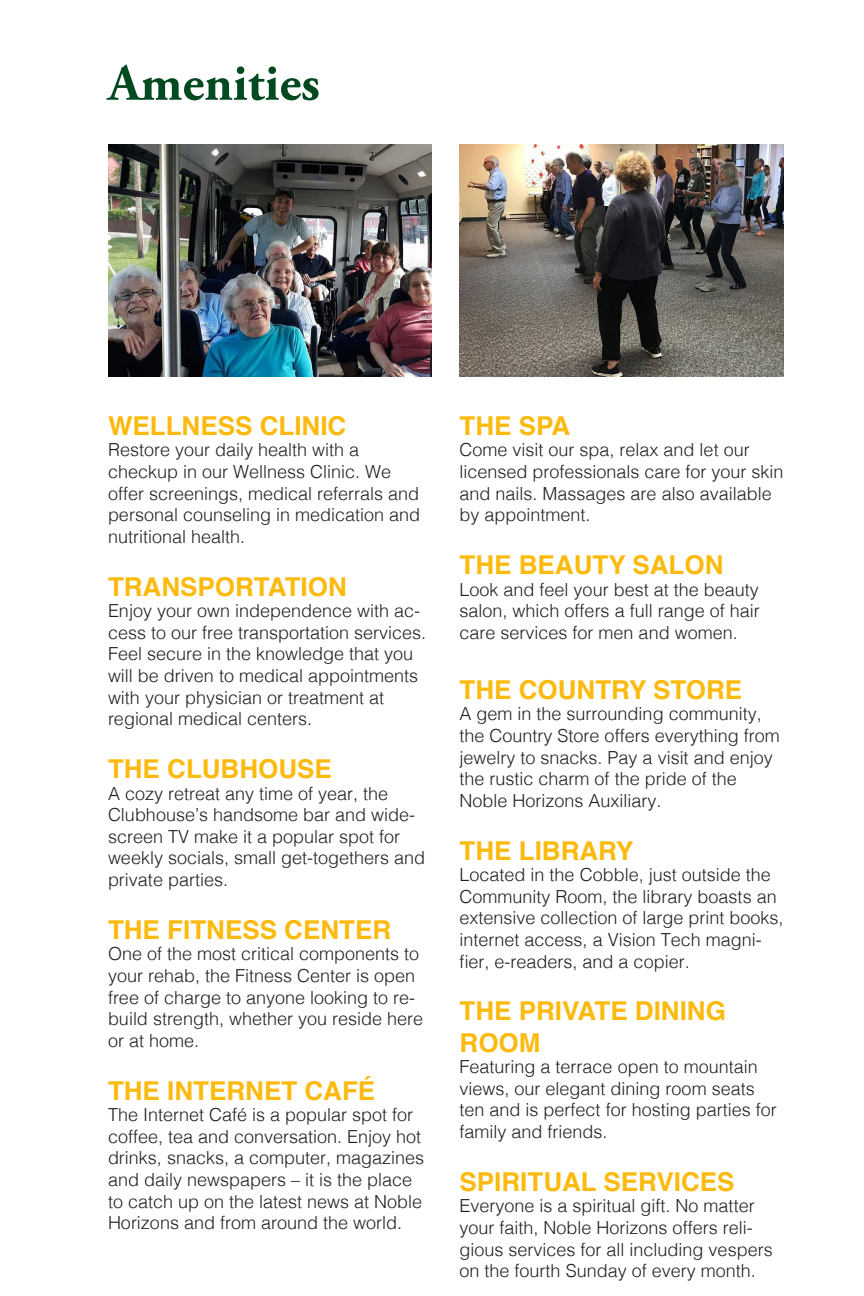
<style>
.page{position:relative;width:864px;height:1296px;background:#fff}
.page>*{position:absolute;margin:0;border:0;box-sizing:border-box;transform-origin:0 0}
.t1{font:700 52px "Adobe Garamond Pro";color:#014a1f}
.t2{font:700 26px/31.2px "Helvetica";color:#fcba0e}
.t3{font:300 18px/21.6px "Helvetica";color:#231f20}
</style>
<div class="page">
<img style="left:108px;top:144px;width:324px;height:233px">
<img style="left:460px;top:144px;width:324px;height:233px">
<p class="t1" style="left:108px;top:53px;width:213px">Amenities</p>
<p class="t2" style="left:108px;top:410px;width:240px">WELLNESS CLINIC</p>
<p class="t3" style="left:108px;top:438px;width:314px">Restore your daily health with a checkup in our Wellness Clinic. We offer screenings, medical referrals and personal counseling in medication and nutritional health.</p>
<p class="t2" style="left:108px;top:571px;width:240px">TRANSPORTATION</p>
<p class="t3" style="left:108px;top:599px;width:320px">Enjoy your own independence with ac&shy;cess to our free transportation services.<br>Feel secure in the knowledge that you will be driven to medical appointments with your physician or treatment at regional medical centers.</p>
<p class="t2" style="left:108px;top:753px;width:225px">THE CLUBHOUSE</p>
<p class="t3" style="left:108px;top:781px;width:319px">A cozy retreat any time of year, the<br>Clubhouse’s handsome bar and wide&shy;screen TV make it a popular spot for weekly socials, small get-togethers and private parties.</p>
<p class="t2" style="left:108px;top:914px;width:285px">THE FITNESS CENTER</p>
<p class="t3" style="left:108px;top:942px;width:317px">One of the most critical components to your rehab, the Fitness Center is open free of charge to anyone looking to re&shy;build strength, whether you reside here or at home.</p>
<p class="t2" style="left:108px;top:1075px;width:269px">THE INTERNET CAFÉ</p>
<p class="t3" style="left:108px;top:1103px;width:318px">The Internet Café is a popular spot for coffee, tea and conversation. Enjoy hot drinks, snacks, a computer, magazines and daily newspapers – it is the place to catch up on the latest news at Noble Horizons and from around the world.</p>
<p class="t2" style="left:460px;top:410px;width:112px">THE SPA</p>
<p class="t3" style="left:460px;top:438px;width:326px">Come visit our spa, relax and let our licensed professionals care for your skin and nails. Massages are also available by appointment.</p>
<p class="t2" style="left:460px;top:549px;width:265px">THE BEAUTY SALON</p>
<p class="t3" style="left:460px;top:577px;width:301px">Look and feel your best at the beauty</p>
<p class="t3" style="left:460px;top:599px;width:302px">salon, which offers a full range of hair care services for men and women.</p>
<p class="t2" style="left:460px;top:674px;width:284px">THE COUNTRY STORE</p>
<p class="t3" style="left:460px;top:702px;width:322px">A gem in the surrounding community, the Country Store offers everything from jewelry to snacks. Pay a visit and enjoy the rustic charm of the pride of the Noble Horizons Auxiliary.</p>
<p class="t2" style="left:460px;top:835px;width:175px">THE LIBRARY</p>
<p class="t3" style="left:460px;top:863px;width:326px">Located in the Cobble, just outside the Community Room, the library boasts an extensive collection of large print books, internet access, a Vision Tech magni&shy;fier, e-readers, and a copier.</p>
<p class="t2" style="left:460px;top:996px;width:268px">THE PRIVATE DINING<br>ROOM</p>
<p class="t3" style="left:460px;top:1055px;width:300px">Featuring a terrace open to mountain views, our elegant dining room seats</p>
<p class="t3" style="left:460px;top:1098px;width:319px">ten and is perfect for hosting parties for family and friends.</p>
<p class="t2" style="left:460px;top:1166px;width:277px">SPIRITUAL SERVICES</p>
<p class="t3" style="left:460px;top:1194px;width:315px">Everyone is a spiritual gift. No matter your faith, Noble Horizons offers reli&shy;gious services for all including vespers on the fourth Sunday of every month.</p>
</div>
